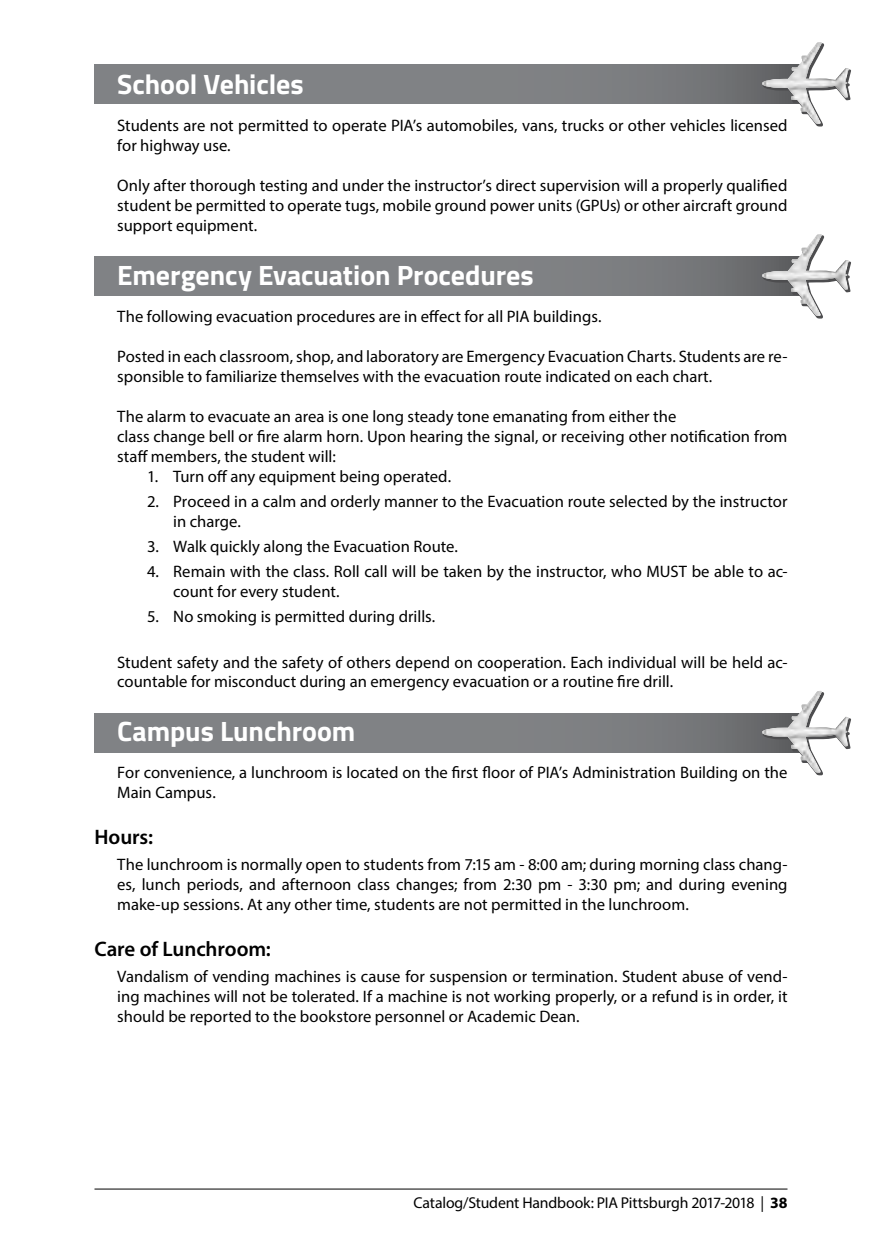
<style>
.page{position:relative;width:882px;height:1260px;background:#fff}
.page>*{position:absolute;margin:0;border:0;box-sizing:border-box;transform-origin:0 0}
.t1{font:700 28px "Titillium Web";letter-spacing:-.005em;color:#fff}
.t2{font:600 21px "Myriad Pro";letter-spacing:-.005em;color:#000}
.t3{font:16.62px/19.9px "Myriad Pro";color:#000}
.t4{font:15.75px "Myriad Pro";letter-spacing:-.015em;color:#000}
.s1{font-weight:700}
</style>
<div class="page">
<hr style="left:94px;top:1189px;width:694px;height:1px;background:#000">
<div style="left:94px;top:713px;width:710px;height:39px;background:linear-gradient(to right,#848689,#757779)"></div>
<svg style="left:815px;top:718px;width:36px;height:58px"></svg>
<img style="left:762px;top:691px;width:87px;height:82px">
<div style="left:94px;top:256px;width:710px;height:40px;background:linear-gradient(to right,#848689,#757779)"></div>
<svg style="left:815px;top:261px;width:36px;height:58px"></svg>
<img style="left:762px;top:234px;width:87px;height:82px">
<div style="left:94px;top:64px;width:710px;height:40px;background:linear-gradient(to right,#848689,#757779)"></div>
<svg style="left:815px;top:69px;width:36px;height:58px"></svg>
<img style="left:762px;top:42px;width:87px;height:82px">
<h1 class="t1" style="left:117px;top:63px;width:188px">School Vehicles</h1>
<p class="t3" style="left:117px;top:115px;width:672px">Students are not permitted to operate PIA’s automobiles, vans, trucks or other vehicles licensed for highway use.</p>
<p class="t3" style="left:117px;top:175px;width:672px;text-align:justify">Only after thorough testing and under the instructor’s direct supervision will a properly qualified student be permitted to operate tugs, mobile ground power units (GPUs) or other aircraft ground support equipment.</p>
<h1 class="t1" style="left:117px;top:253px;width:418px">Emergency Evacuation Procedures</h1>
<p class="t3" style="left:117px;top:306px;width:486px">The following evacuation procedures are in effect for all PIA buildings.</p>
<p class="t3" style="left:117px;top:346px;width:672px">Posted in each classroom, shop, and laboratory are Emergency Evacuation Charts. Students are re&shy;sponsible to familiarize themselves with the evacuation route indicated on each chart.</p>
<p class="t3" style="left:117px;top:406px;width:672px">The alarm to evacuate an area is one long steady tone emanating from either the<br>class change bell or fire alarm horn. Upon hearing the signal, or receiving other notification from staff members, the student will:</p>
<p class="t3" style="left:147px;top:466px;width:306px">1. Turn off any equipment being operated.</p>
<p class="t3" style="left:173px;top:491px;width:616px;text-indent:-26px">2. Proceed in a calm and orderly manner to the Evacuation route selected by the instructor in charge.</p>
<p class="t3" style="left:147px;top:536px;width:313px">3. Walk quickly along the Evacuation Route.</p>
<p class="t3" style="left:173px;top:561px;width:616px;text-indent:-26px">4. Remain with the class. Roll call will be taken by the instructor, who MUST be able to ac&shy;count for every student.</p>
<p class="t3" style="left:147px;top:607px;width:290px">5. No smoking is permitted during drills.</p>
<p class="t3" style="left:117px;top:652px;width:672px">Student safety and the safety of others depend on cooperation. Each individual will be held ac&shy;countable for misconduct during an emergency evacuation or a routine fire drill.</p>
<h1 class="t1" style="left:117px;top:710px;width:240px">Campus Lunchroom</h1>
<p class="t3" style="left:117px;top:763px;width:672px">For convenience, a lunchroom is located on the first floor of PIA’s Administration Building on the<br>Main Campus.</p>
<p class="t2" style="left:94px;top:823px;width:60px">Hours:</p>
<p class="t3" style="left:117px;top:855px;width:672px;text-align:justify">The lunchroom is normally open to students from 7:15 am - 8:00 am; during morning class chang&shy;es, lunch periods, and afternoon class changes; from 2:30 pm - 3:30 pm; and during evening make-up sessions. At any other time, students are not permitted in the lunchroom.</p>
<p class="t2" style="left:94px;top:935px;width:178px">Care of Lunchroom:</p>
<p class="t3" style="left:117px;top:967px;width:672px;text-align:justify">Vandalism of vending machines is cause for suspension or termination. Student abuse of vend&shy;ing machines will not be tolerated. If a machine is not working properly, or a refund is in order, it should be reported to the bookstore personnel or Academic Dean.</p>
<p class="t4" style="left:414px;top:1193px;width:375px">Catalog/Student Handbook: PIA Pittsburgh 2017-2018 | <span class="s1">38</span></p>
</div>
